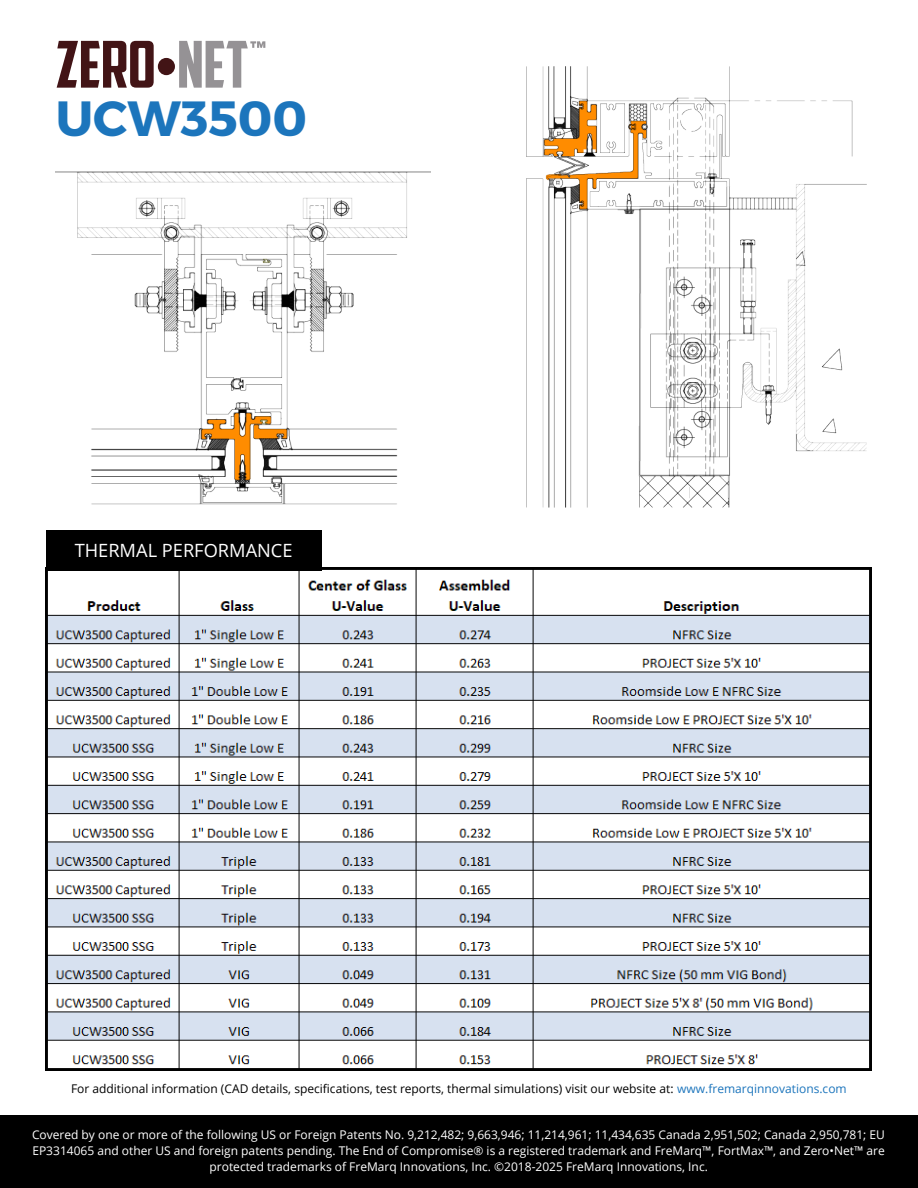
<style>
.page{position:relative;width:918px;height:1188px;background:#fff}
.page>*{position:absolute;margin:0;border:0;box-sizing:border-box;transform-origin:0 0}
.t1{font:700 49.35px "Montserrat";color:#1c75bc}
.t2{font:18.3px "Open Sans";color:#fff}
.t3{font:12px/16px "Open Sans";color:#fff;text-align:center}
.t4{font:12px "Open Sans";color:#000}
.s1{color:#1c75bc}
</style>
<div class="page">
<svg style="left:57px;top:41px;width:97px;height:47px"></svg>
<div style="left:158px;top:58px;width:17px;height:17px;background:#421416;border-radius:50%"></div>
<svg style="left:179px;top:41px;width:86px;height:47px"></svg>
<img style="left:46px;top:568px;width:826px;height:502px">
<img style="left:56px;top:171px;width:374px;height:334px">
<img style="left:527px;top:67px;width:340px;height:441px">
<div style="left:0;top:1115px;width:918px;height:73px;background:#000"></div>
<div style="left:46px;top:530px;width:275px;height:41px;background:#000"></div>
<p class="t1" style="left:56px;top:87px;width:253px">UCW3500</p>
<p class="t2" style="left:75px;top:538px;width:219px">THERMAL PERFORMANCE</p>
<p class="t4" style="left:71px;top:1081px;width:777px">For additional information (CAD details, specifications, test reports, thermal simulations) visit our website at: <span class="s1">www.fremarqinnovations.com</span></p>
<h1 class="t3" style="left:32px;top:1126px;width:854px">Covered by one or more of the following US or Foreign Patents No. 9,212,482; 9,663,946; 11,214,961; 11,434,635 Canada 2,951,502; Canada 2,950,781; EU<br>EP3314065 and other US and foreign patents pending. The End of Compromise® is a registered trademark and FreMarq™, FortMax™, and Zero•Net™ are protected trademarks of FreMarq Innovations, Inc. ©2018-2025 FreMarq Innovations, Inc.</h1>
</div>
